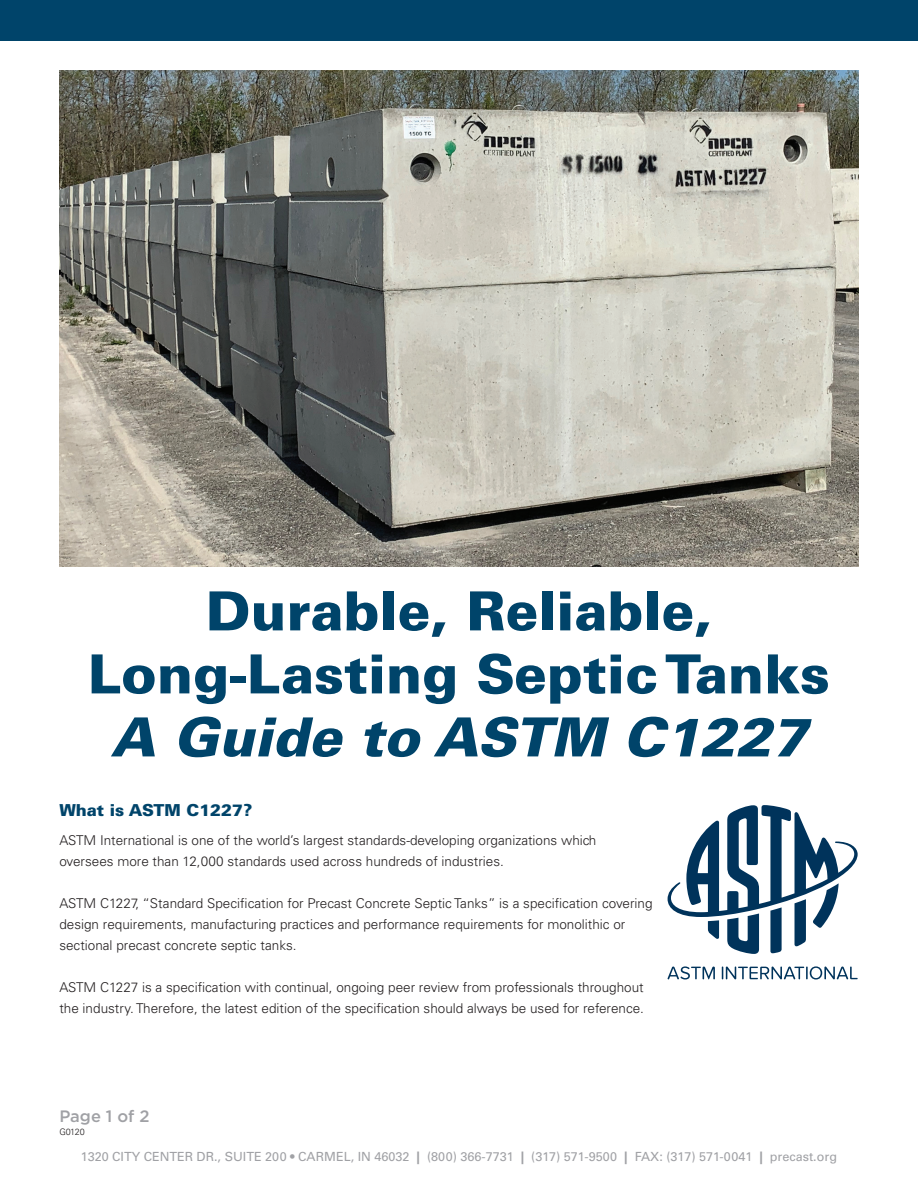
<style>
.page{position:relative;width:918px;height:1188px;background:#fff}
.page>*{position:absolute;margin:0;border:0;box-sizing:border-box;transform-origin:0 0}
.t1{font:900 54px/63px "Univers LT Std";color:#00446a;text-align:center}
.t2{font:italic 900 54px "Univers LT Std";color:#00446a}
.t3{font:900 16.5px "Univers LT Std";color:#00446a}
.t4{font:500 16.5px "Gotham";color:#a0a1a5}
.t5{font:300 13.5px/21px "Univers LT Std";color:#231f20}
.t6{font:12.6px "Univers LT Std";color:#a0a1a5}
.t7{font:300 9px "Univers LT Std";letter-spacing:-.025em;color:#231f20}
.s1{font-weight:700}
</style>
<div class="page">
<div style="left:0;top:0;width:918px;height:41px;background:#00446a"></div>
<img style="left:59px;top:70px;width:800px;height:497px">
<svg style="left:668px;top:805px;width:190px;height:149px"></svg>
<svg style="left:668px;top:966px;width:47px;height:14px"></svg>
<svg style="left:722px;top:966px;width:136px;height:14px"></svg>
<h1 class="t1" style="left:88px;top:579px;width:744px">Durable, Reliable,<br>Long-Lasting Septic Tanks</h1>
<h1 class="t2" style="left:110px;top:703px;width:699px">A Guide to ASTM C1227</h1>
<p class="t3" style="left:59px;top:800px;width:194px">What is ASTM C1227?</p>
<p class="t5" style="left:59px;top:829px;width:539px">ASTM International is one of the world’s largest standards-developing organizations which oversees more than 12,000 standards used across hundreds of industries.</p>
<p class="t5" style="left:59px;top:892px;width:595px">ASTM C1227, “Standard Specification for Precast Concrete Septic Tanks” is a specification covering design requirements, manufacturing practices and performance requirements for monolithic or sectional precast concrete septic tanks.</p>
<p class="t5" style="left:59px;top:976px;width:586px">ASTM C1227 is a specification with continual, ongoing peer review from professionals throughout the industry. Therefore, the latest edition of the specification should always be used for reference.</p>
<p class="t4" style="left:59px;top:1105px;width:92px">Page 1 of 2</p>
<p class="t7" style="left:59px;top:1126px;width:27px">G0120</p>
<p class="t6" style="left:81px;top:1149px;width:758px">1320 CITY CENTER DR., SUITE 200 • CARMEL, IN 46032 <span class="s1">|</span> (800) 366-7731 <span class="s1">|</span> (317) 571-9500 <span class="s1">|</span> FAX: (317) 571-0041 <span class="s1">|</span> precast.org</p>
</div>
